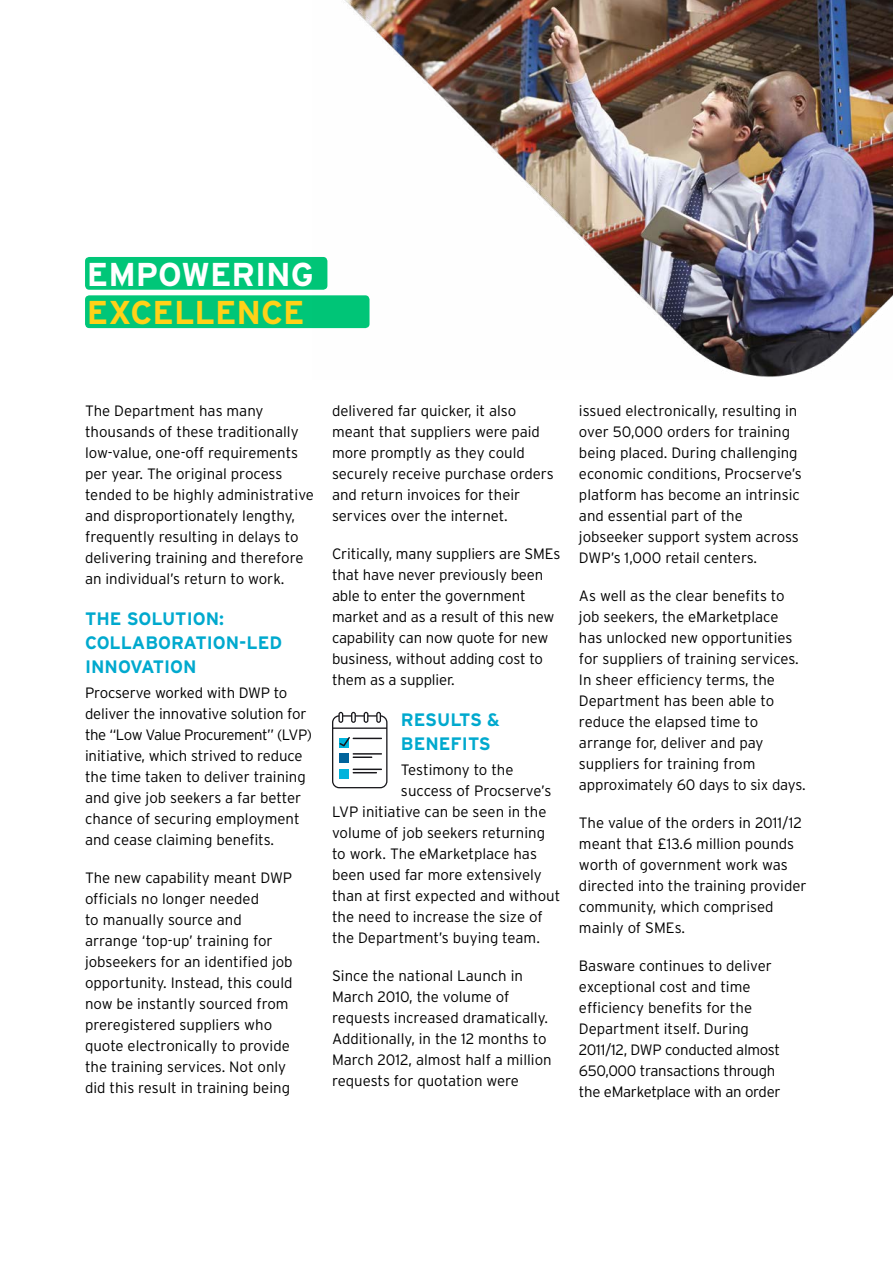
<style>
.page{position:relative;width:893px;height:1263px;background:#fff}
.page>*{position:absolute;margin:0;border:0;box-sizing:border-box;transform-origin:0 0}
.t1{font:700 33px "Interstate";color:#ffd218}
.t2{font:700 33px "Interstate";color:#fff}
.t3{font:700 18px/24px "Interstate";color:#00a9ce}
.t4{font:300 15px/21px "Interstate";color:#000}
.t5{font:300 15px/21px "Interstate";letter-spacing:-.02em;color:#000}
</style>
<div class="page">
<img style="left:312px;top:0;width:581px;height:377px">
<div style="left:85px;top:295px;width:284px;height:33px;background:#00c678;border-radius:4px"></div>
<div style="left:85px;top:257px;width:242px;height:33px;background:#00c678;border-radius:4px"></div>
<svg style="left:332px;top:712px;width:55px;height:76px"></svg>
<h1 class="t2" style="left:87px;top:254px;width:228px">EMPOWERING</h1>
<h1 class="t1" style="left:87px;top:292px;width:219px">EXCELLENCE</h1>
<p class="t4" style="left:85px;top:400px;width:230px">The Department has many thousands of these traditionally low-value, one-off requirements per year. The original process tended to be highly administrative and disproportionately lengthy, frequently resulting in delays to delivering training and therefore an individual’s return to work.</p>
<p class="t3" style="left:85px;top:606px;width:199px">THE SOLUTION:<br>COLLABORATION-LED<br>INNOVATION</p>
<p class="t4" style="left:85px;top:682px;width:229px">Procserve worked with DWP to deliver the innovative solution for the “Low Value Procurement” (LVP) initiative, which strived to reduce the time taken to deliver training and give job seekers a far better chance of securing employment and cease claiming benefits.</p>
<p class="t4" style="left:85px;top:867px;width:209px">The new capability meant DWP officials no longer needed<br>to manually source and arrange ‘top-up’ training for jobseekers for an identified job opportunity. Instead, this could now be instantly sourced from preregistered suppliers who quote electronically to provide the training services. Not only did this result in training being</p>
<p class="t4" style="left:332px;top:400px;width:223px">delivered far quicker, it also meant that suppliers were paid more promptly as they could securely receive purchase orders and return invoices for their services over the internet.</p>
<p class="t4" style="left:332px;top:543px;width:230px">Critically, many suppliers are SMEs that have never previously been able to enter the government market and as a result of this new capability can now quote for new business, without adding cost to them as a supplier.</p>
<p class="t3" style="left:401px;top:707px;width:100px">RESULTS &amp;<br>BENEFITS</p>
<p class="t4" style="left:401px;top:759px;width:114px">Testimony to the</p>
<p class="t4" style="left:401px;top:780px;width:152px">success of Procserve’s</p>
<p class="t4" style="left:332px;top:801px;width:216px">LVP initiative can be seen in the</p>
<p class="t4" style="left:332px;top:822px;width:215px">volume of job seekers returning</p>
<p class="t4" style="left:332px;top:843px;width:207px">to work. The eMarketplace has</p>
<p class="t4" style="left:332px;top:864px;width:211px">been used far more extensively</p>
<p class="t4" style="left:332px;top:885px;width:230px">than at first expected and without</p>
<p class="t4" style="left:332px;top:906px;width:212px">the need to increase the size of</p>
<p class="t4" style="left:332px;top:927px;width:209px">the Department’s buying team.</p>
<p class="t4" style="left:332px;top:965px;width:221px">Since the national Launch in<br>March 2010, the volume of requests increased dramatically.<br>Additionally, in the 12 months to<br>March 2012, almost half a million requests for quotation were</p>
<p class="t4" style="left:579px;top:400px;width:224px">issued electronically, resulting in over 50,000 orders for training being placed. During challenging economic conditions, Procserve’s platform has become an intrinsic and essential part of the jobseeker support system across<br>DWP’s 1,000 retail centers.</p>
<p class="t4" style="left:579px;top:585px;width:228px">As well as the clear benefits to job seekers, the eMarketplace has unlocked new opportunities for suppliers of training services.<br>In sheer efficiency terms, the<br>Department has been able to reduce the elapsed time to arrange for, deliver and pay suppliers for training from approximately 60 days to six days.</p>
<p class="t4" style="left:579px;top:812px;width:229px">The value of the orders in 2011/12 meant that £13.6 million pounds worth of government work was directed into the training provider community, which comprised mainly of SMEs.</p>
<p class="t5" style="left:579px;top:955px;width:203px">Basware continues to deliver exceptional cost and time efficiency benefits for the<br>Department itself. During<br>2011/12, DWP conducted almost<br>650,000 transactions through the eMarketplace with an order</p>
</div>
